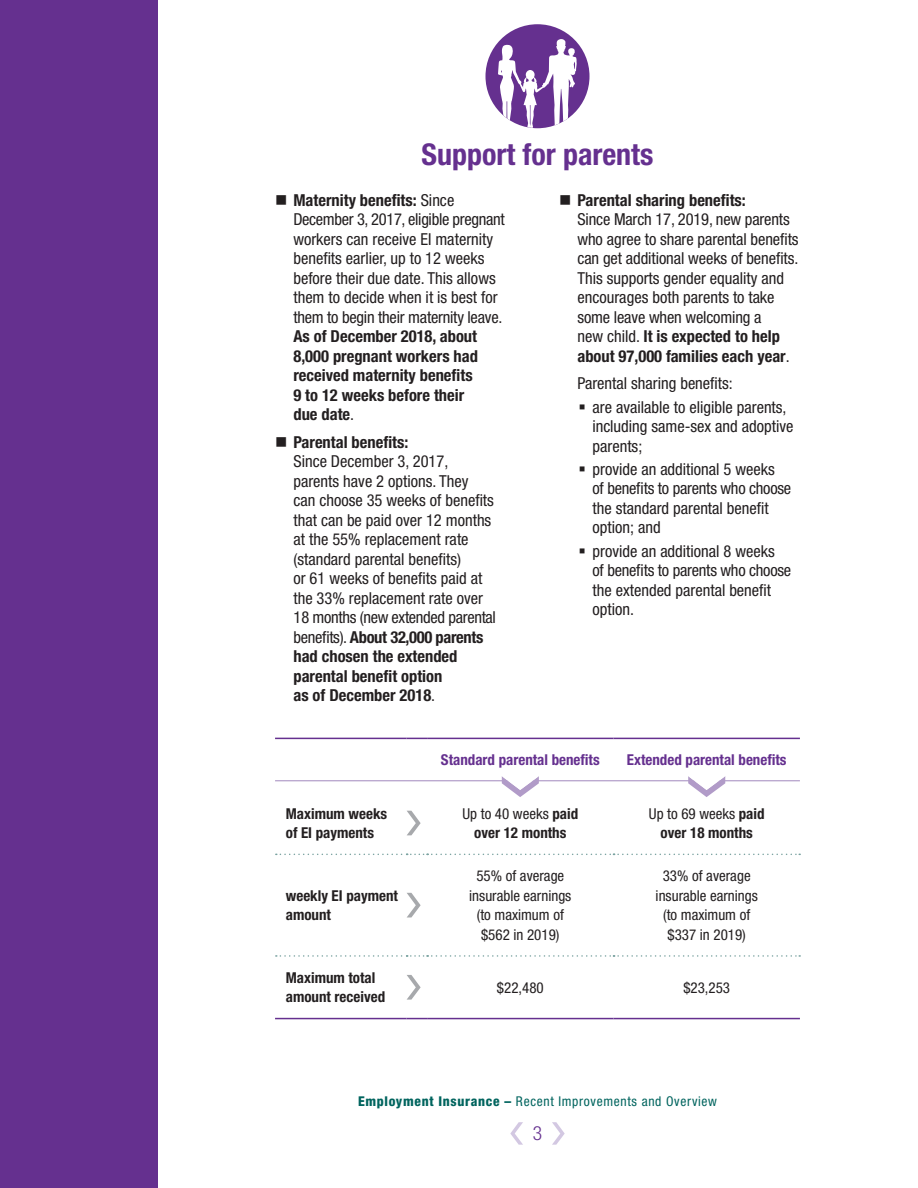
<style>
.page{position:relative;width:918px;height:1188px;background:#fff}
.page>*{position:absolute;margin:0;border:0;box-sizing:border-box;transform-origin:0 0}
.t1{font:700 condensed 30px "Helvetica Neue LT Std";color:#65308f}
.t2{font:300 condensed 19.5px "Helvetica Neue LT Std";color:#65308f}
.t3{font:condensed 16.5px/19.5px "Helvetica Neue LT Std";color:#231f20}
.t4{font:700 condensed 16.5px/19.5px "Helvetica Neue LT Std";color:#231f20}
.t5{font:700 condensed 15px/19.5px "Helvetica Neue LT Std";color:#231f20}
.t6{font:condensed 15px/19.5px "Helvetica Neue LT Std";color:#231f20;text-align:center}
.t7{font:700 condensed 15px "Helvetica Neue LT Std";color:#65308f}
.t8{font:condensed 13.5px "Helvetica Neue LT Std";letter-spacing:.05em;color:#00645e}
.s1{font-weight:700}
.s2{font-weight:400}
.s3{font-weight:800}
</style>
<div class="page">
<div style="left:0;top:0;width:157px;height:1188px;background:#65308f"></div>
<svg style="left:510px;top:1122px;width:13px;height:23px"></svg>
<svg style="left:552px;top:1122px;width:13px;height:23px"></svg>
<svg style="left:276px;top:854px;width:524px;height:1px"></svg>
<svg style="left:276px;top:955px;width:524px;height:2px"></svg>
<hr style="left:275px;top:738px;width:132px;height:1px;background:#65308f">
<svg style="left:407px;top:738px;width:20px;height:1px"></svg>
<hr style="left:427px;top:738px;width:187px;height:1px;background:#65308f">
<hr style="left:614px;top:738px;width:186px;height:1px;background:#65308f">
<hr style="left:275px;top:1018px;width:132px;height:1px;background:#65308f">
<svg style="left:407px;top:1018px;width:20px;height:1px"></svg>
<hr style="left:427px;top:1018px;width:187px;height:1px;background:#65308f">
<hr style="left:614px;top:1018px;width:186px;height:1px;background:#65308f">
<hr style="left:275px;top:780px;width:525px;height:1px;background:#a288bd">
<svg style="left:502px;top:776px;width:37px;height:21px"></svg>
<svg style="left:688px;top:776px;width:37px;height:21px"></svg>
<svg style="left:407px;top:811px;width:14px;height:24px"></svg>
<svg style="left:407px;top:893px;width:14px;height:24px"></svg>
<svg style="left:407px;top:975px;width:14px;height:25px"></svg>
<div style="left:485px;top:24px;width:105px;height:104px;background:#65308f;border-radius:50%"></div>
<svg style="left:498px;top:39px;width:79px;height:89px"></svg>
<h1 class="t1" style="left:421px;top:136px;width:234px">Support for parents</h1>
<p class="t3" style="left:293px;top:190px;width:213px;text-indent:-18px">■ <span class="s1">Maternity benefits:</span> Since December 3, 2017, eligible pregnant workers can receive EI maternity benefits earlier, up to 12 weeks before their due date. This allows them to decide when it is best for them to begin their maternity leave.</p>
<p class="t4" style="left:293px;top:326px;width:186px">As of December 2018, about<br>8,000 pregnant workers had received maternity benefits<br>9 to 12 weeks before their due date<span class="s2">.</span></p>
<p class="t3" style="left:293px;top:432px;width:204px;text-indent:-18px">■ <span class="s1">Parental benefits:<br></span>Since December 3, 2017, parents have 2 options. They<br>can choose 35 weeks of benefits that can be paid over 12 months at the 55% replacement rate (standard parental benefits)<br>or 61 weeks of benefits paid at the 33% replacement rate over<br>18 months (new extended parental benefits). <span class="s1">About 32,000 parents had chosen the extended parental benefit option<br>as of December 2018</span>.</p>
<p class="t3" style="left:577px;top:190px;width:223px;text-indent:-18px">■ <span class="s1">Parental sharing benefits:<br></span>Since March 17, 2019, new parents who agree to share parental benefits can get additional weeks of benefits.<br>This supports gender equality and encourages both parents to take some leave when welcoming a<br>new child. <span class="s1">It is expected to help about 97,000 families each year</span>.</p>
<p class="t3" style="left:577px;top:374px;width:157px">Parental sharing benefits:</p>
<p class="t3" style="left:593px;top:397px;width:202px;text-indent:-14px">▪ are available to eligible parents, including same-sex and adoptive parents;</p>
<p class="t3" style="left:593px;top:459px;width:200px;text-indent:-14px">▪ provide an additional 5 weeks<br>of benefits to parents who choose the standard parental benefit option; and</p>
<p class="t3" style="left:593px;top:541px;width:200px;text-indent:-14px">▪ provide an additional 8 weeks<br>of benefits to parents who choose the extended parental benefit option.</p>
<p class="t7" style="left:441px;top:751px;width:160px">Standard parental benefits</p>
<p class="t7" style="left:627px;top:751px;width:161px">Extended parental benefits</p>
<p class="t5" style="left:286px;top:803px;width:103px">Maximum weeks of EI payments</p>
<p class="t5" style="left:462px;top:803px;width:117px;text-align:center"><span class="s2">Up to 40 weeks</span> paid over 12 months</p>
<p class="t5" style="left:649px;top:803px;width:117px;text-align:center"><span class="s2">Up to 69 weeks</span> paid over 18 months</p>
<p class="t5" style="left:286px;top:885px;width:114px">weekly EI payment amount</p>
<p class="t6" style="left:469px;top:866px;width:104px">55% of average insurable earnings (to maximum of $562 in 2019)</p>
<p class="t6" style="left:656px;top:866px;width:104px">33% of average insurable earnings (to maximum of $337 in 2019)</p>
<p class="t5" style="left:286px;top:968px;width:101px">Maximum total amount received</p>
<p class="t6" style="left:497px;top:977px;width:48px">$22,480</p>
<p class="t6" style="left:683px;top:977px;width:48px">$23,253</p>
<p class="t8" style="left:358px;top:1093px;width:361px"><span class="s3">Employment Insurance –</span> Recent Improvements and Overview</p>
<p class="t2" style="left:533px;top:1122px;width:11px">3</p>
</div>
